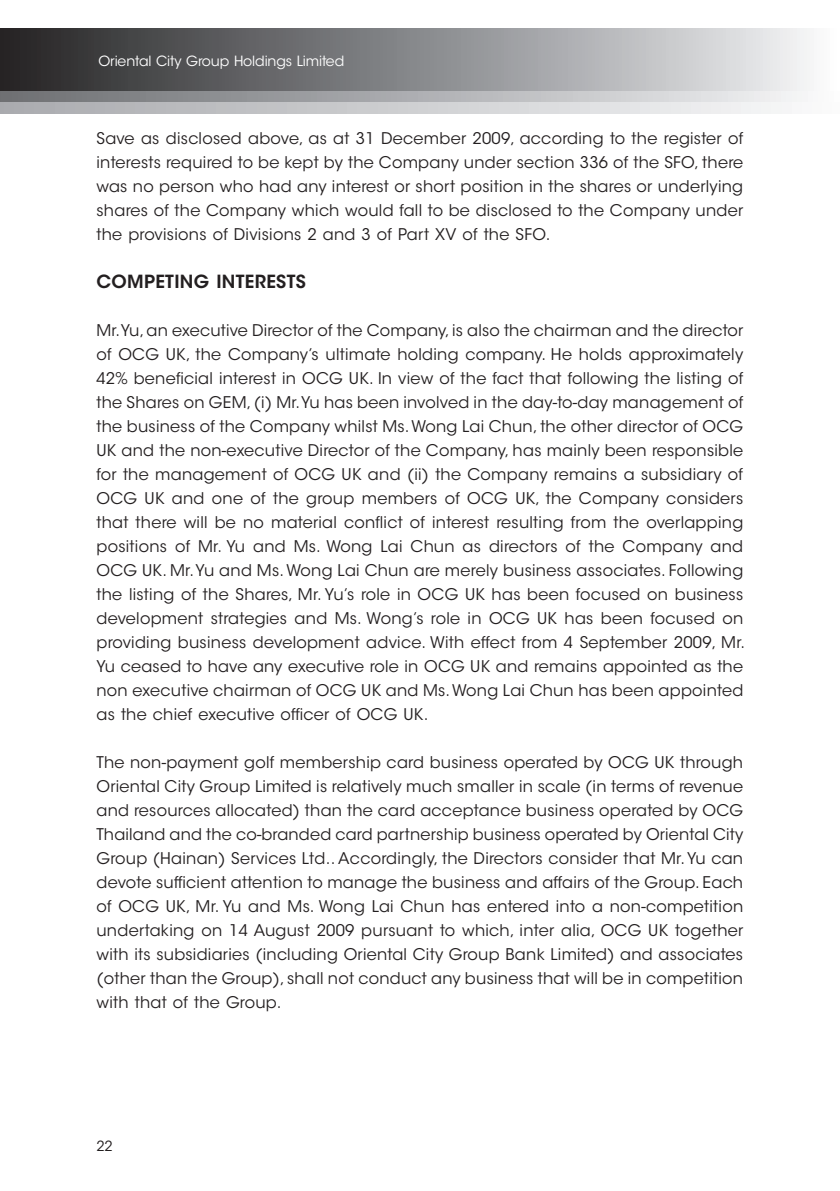
<style>
.page{position:relative;width:840px;height:1191px;background:#fff}
.page>*{position:absolute;margin:0;border:0;box-sizing:border-box;transform-origin:0 0}
.t1{font:600 18px "ITC Avant Garde Std";letter-spacing:.02em;color:#231f20}
.t2{font:16px/24px "ITC Avant Garde Std";letter-spacing:.015em;color:#231f20;text-align:justify}
.t3{font:14px "ITC Avant Garde Std";letter-spacing:-.01em;color:#fff}
.t4{font:14px "ITC Avant Garde Std";color:#231f20}
</style>
<div class="page">
<div style="left:0;top:28px;width:839px;height:64px;background:linear-gradient(to right,#222124,#f5f7f9)"></div>
<svg style="left:0;top:92px;width:802px;height:10px;background:#acaeb0"></svg>
<svg style="left:0;top:102px;width:782px;height:11px;background:#cdced0"></svg>
<p class="t3" style="left:98px;top:53px;width:247px">Oriental City Group Holdings Limited</p>
<p class="t2" style="left:96px;top:126px;width:648px">Save as disclosed above, as at 31 December 2009, according to the register of interests required to be kept by the Company under section 336 of the SFO, there was no person who had any interest or short position in the shares or underlying shares of the Company which would fall to be disclosed to the Company under the provisions of Divisions 2 and 3 of Part XV of the SFO.</p>
<p class="t1" style="left:96px;top:270px;width:211px">COMPETING INTERESTS</p>
<p class="t2" style="left:96px;top:318px;width:649px;text-align:left">Mr.Yu, an executive Director of the Company, is also the chairman and the director of OCG UK, the Company’s ultimate holding company. He holds approximately 42% beneficial interest in OCG UK. In view of the fact that following the listing of the Shares on GEM, (i) Mr. Yu has been involved in the day-to-day management of the business of the Company whilst Ms. Wong Lai Chun, the other director of OCG UK and the non-executive Director of the Company, has mainly been responsible for the management of OCG UK and (ii) the Company remains a subsidiary of OCG UK and one of the group members of OCG UK, the Company considers that there will be no material conflict of interest resulting from the overlapping positions of Mr. Yu and Ms. Wong Lai Chun as directors of the Company and OCG UK. Mr. Yu and Ms. Wong Lai Chun are merely business associates. Following the listing of the Shares, Mr. Yu’s role in OCG UK has been focused on business development strategies and Ms. Wong’s role in OCG UK has been focused on providing business development advice. With effect from 4 September 2009, Mr.<br>Yu ceased to have any executive role in OCG UK and remains appointed as the non executive chairman of OCG UK and Ms. Wong Lai Chun has been appointed as the chief executive officer of OCG UK.</p>
<p class="t2" style="left:96px;top:750px;width:648px">The non-payment golf membership card business operated by OCG UK through Oriental City Group Limited is relatively much smaller in scale (in terms of revenue and resources allocated) than the card acceptance business operated by OCG Thailand and the co-branded card partnership business operated by Oriental City Group (Hainan) Services Ltd.. Accordingly, the Directors consider that Mr. Yu can devote sufficient attention to manage the business and affairs of the Group. Each of OCG UK, Mr. Yu and Ms. Wong Lai Chun has entered into a non-competition undertaking on 1 4 August 2009 pursuant to which, inter alia, OCG UK together with its subsidiaries (including Oriental City Group Bank Limited) and associates (other than the Group), shall not conduct any business that will be in competition with that of the Group.</p>
<p class="t4" style="left:96px;top:1137px;width:18px">22</p>
</div>
